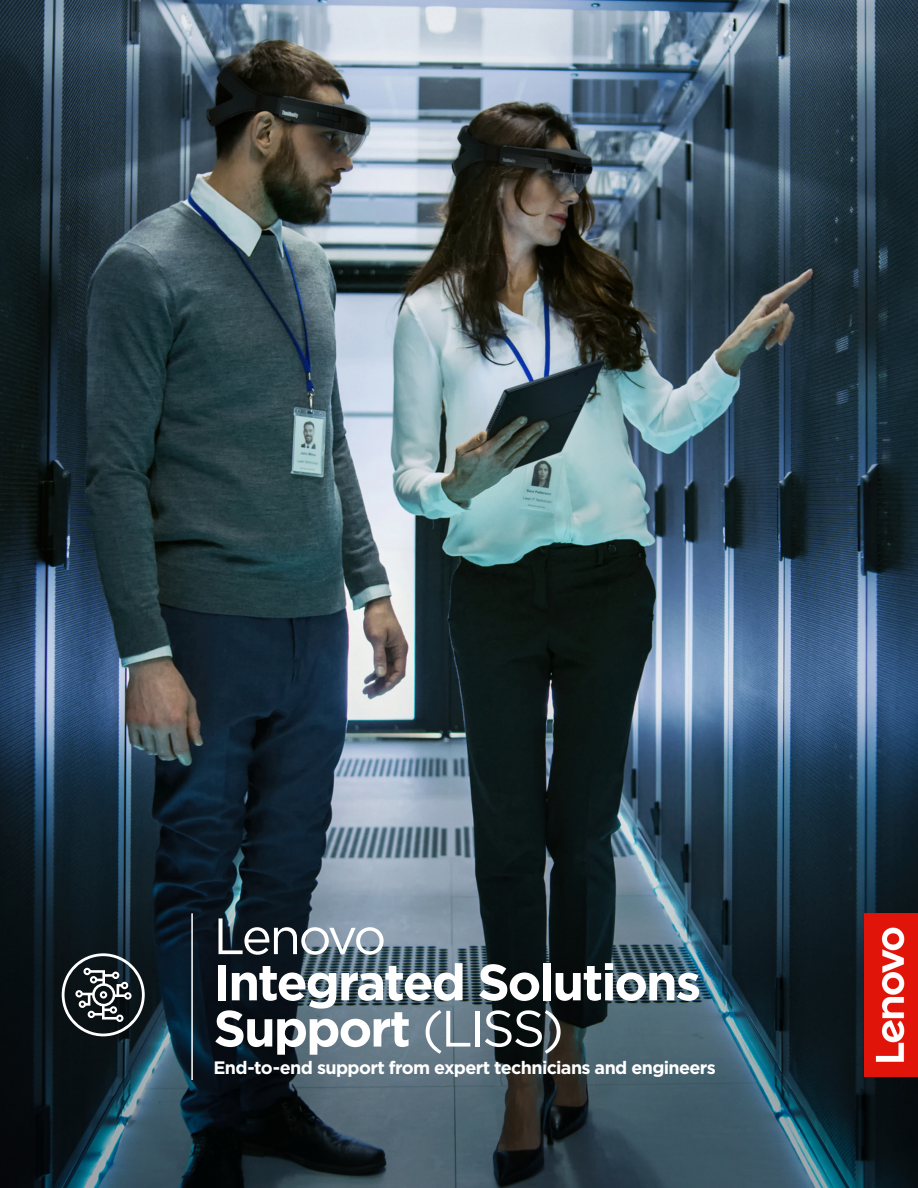
<style>
.page{position:relative;width:918px;height:1188px;background:#fff}
.page>*{position:absolute;margin:0;border:0;box-sizing:border-box;transform-origin:0 0}
.t1{font:700 51px/46.2px "Gotham";letter-spacing:-.045em;color:#fff}
.t2{font:51px "Gotham";letter-spacing:-.065em;color:#fff}
.t3{font:700 18px "Gotham";letter-spacing:-.035em;color:#fff}
.s1{font-weight:400}
</style>
<div class="page">
<img style="left:0;top:0;width:918px;height:1188px">
<img style="left:864px;top:913px;width:54px;height:163px">
<svg style="left:62px;top:953px;width:83px;height:83px"></svg>
<hr style="left:191px;top:913px;width:2px;height:167px;background:#fff">
<h1 class="t2" style="left:213px;top:903px;width:174px">Lenovo</h1>
<h1 class="t1" style="left:213px;top:959px;width:489px">Integrated Solutions<br>Support <span class="s1">(LISS)</span></h1>
<p class="t3" style="left:213px;top:1056px;width:504px">End-to-end support from expert technicians and engineers</p>
</div>
